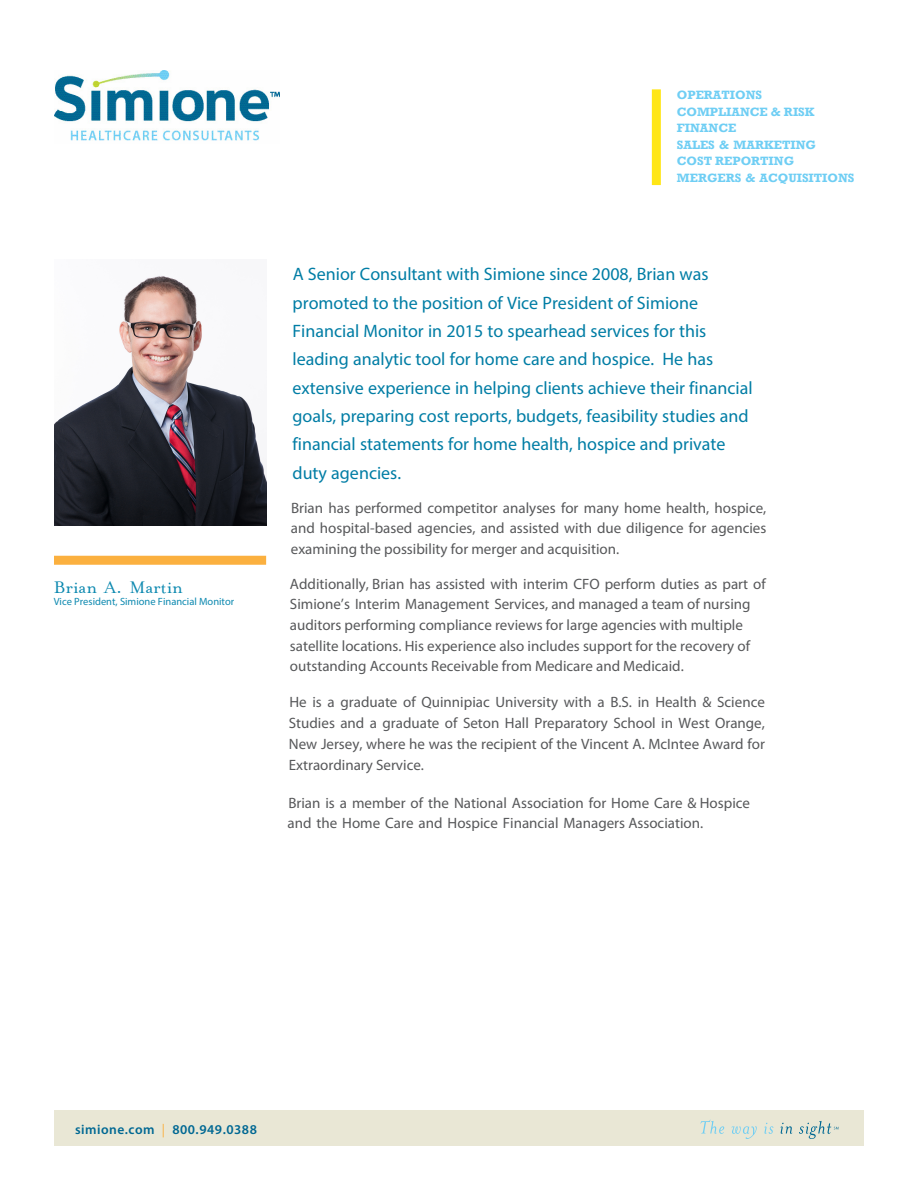
<style>
.page{position:relative;width:918px;height:1188px;background:#fff}
.page>*{position:absolute;margin:0;border:0;box-sizing:border-box;transform-origin:0 0}
.t1{font:19.5px "Mrs Eaves Roman";color:#0d89b0}
.t2{font:18px/28.3px "Myriad Pro";color:#007da5}
.t3{font:15px/20.7px "Myriad Pro";color:#57585a;text-align:justify}
.t4{font:600 13.5px "Myriad Pro";letter-spacing:.04em;color:#006893}
.t5{font:700 12.3px/16.5px "Rockwell";color:#6fcef4}
.t6{font:10.5px "Myriad Pro";color:#0d89b0}
.s1{font-weight:400;color:#fbb03f}
</style>
<div class="page">
<img style="left:54px;top:70px;width:225px;height:71px">
<div style="left:651px;top:89px;width:10px;height:96px;background:#ffe616"></div>
<img style="left:54px;top:275px;width:213px;height:251px">
<div style="left:54px;top:556px;width:212px;height:9px;background:#fbb03f"></div>
<div style="left:54px;top:1110px;width:810px;height:36px;background:#e9e7d5"></div>
<svg style="left:780px;top:1121px;width:59px;height:18px"></svg>
<svg style="left:700px;top:1120px;width:73px;height:19px"></svg>
<p class="t1" style="left:54px;top:577px;width:131px">Brian A. Martin</p>
<p class="t6" style="left:54px;top:595px;width:182px">Vice President, Simione Financial Monitor</p>
<p class="t5" style="left:677px;top:87px;width:179px">OPERATIONS<br>COMPLIANCE &amp; RISK<br>FINANCE<br>SALES &amp; MARKETING<br>COST REPORTING<br>MERGERS &amp; ACQUISITIONS</p>
<p class="t2" style="left:293px;top:260px;width:462px">A Senior Consultant with Simione since 2008, Brian was promoted to the position of Vice President of Simione Financial Monitor in 2015 to spearhead services for this leading analytic tool for home care and hospice. He has extensive experience in helping clients achieve their financial goals, preparing cost reports, budgets, feasibility studies and financial statements for home health, hospice and private duty agencies.</p>
<p class="t3" style="left:291px;top:497px;width:477px">Brian has performed competitor analyses for many home health, hospice, and hospital-based agencies, and assisted with due diligence for agencies examining the possibility for merger and acquisition.</p>
<p class="t3" style="left:290px;top:573px;width:477px;text-align:left">Additionally, Brian has assisted with interim CFO perform duties as part of Simione’s Interim Management Services, and managed a team of nursing auditors performing compliance reviews for large agencies with multiple satellite locations. His experience also includes support for the recovery of outstanding Accounts Receivable from Medicare and Medicaid.</p>
<p class="t3" style="left:289px;top:691px;width:478px">He is a graduate of Quinnipiac University with a B.S. in Health &amp; Science Studies and a graduate of Seton Hall Preparatory School in West Orange, New Jersey, where he was the recipient of the Vincent A. McIntee Award for Extraordinary Service.</p>
<p class="t3" style="left:287px;top:793px;width:464px">Brian is a member of the National Association for Home Care &amp; Hospice and the Home Care and Hospice Financial Managers Association.</p>
<p class="t4" style="left:75px;top:1120px;width:184px">simione.com <span class="s1">|</span> 800.949.0388</p>
</div>
